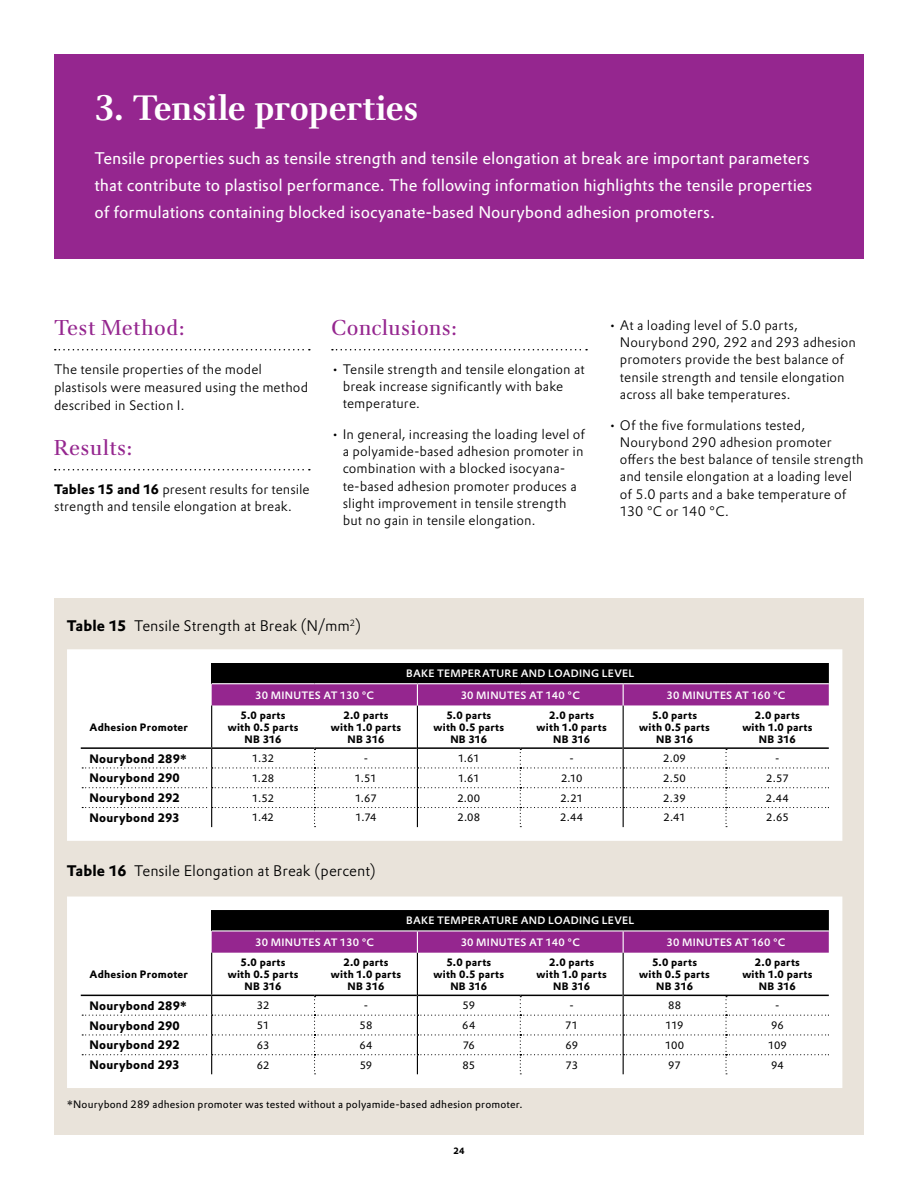
<style>
.page{position:relative;width:918px;height:1188px;background:#fff}
.page>*{position:absolute;margin:0;border:0;box-sizing:border-box;transform-origin:0 0}
.t1{font:500 34.5px "Evonik Antares";letter-spacing:-.015em;color:#fff}
.t2{font:21px "Evonik Antares";color:#95268f}
.t3{font:16.5px/27px "Evonik Prokyon";color:#fff}
.t4{font:300 15px "Evonik Prokyon";letter-spacing:.005em;color:#000}
.t5{font:300 13.5px/17.2px "Evonik Prokyon";letter-spacing:.01em;color:#000}
.t6{font:700 12px "Evonik Prokyon";letter-spacing:.015em;color:#000}
.t7{font:700 10.5px/12px "Evonik Prokyon";letter-spacing:.015em;color:#000;text-align:center}
.t8{font:10.5px "Evonik Prokyon";letter-spacing:.015em;color:#000}
.t9{font:500 10.5px "Evonik Prokyon";letter-spacing:.03em;color:#fff}
.t10{font:700 9px "Evonik Prokyon";color:#000}
.s1{font-weight:700}
</style>
<div class="page">
<svg style="left:55px;top:349px;width:255px;height:1px"></svg>
<svg style="left:55px;top:469px;width:255px;height:1px"></svg>
<svg style="left:332px;top:349px;width:255px;height:1px"></svg>
<div style="left:54px;top:598px;width:810px;height:537px;background:#e9e3da"></div>
<svg style="left:67px;top:649px;width:776px;height:192px;background:#dcd2dc"></svg>
<svg style="left:67px;top:896px;width:776px;height:192px;background:#dcd2db"></svg>
<div style="left:54px;top:54px;width:810px;height:204px;background:#95268f"></div>
<h1 class="t1" style="left:94px;top:78px;width:326px">3. Tensile properties</h1>
<p class="t3" style="left:94px;top:143px;width:719px">Tensile properties such as tensile strength and tensile elongation at break are important parameters that contribute to plastisol performance. The following information highlights the tensile properties of formulations containing blocked isocyanate-based Nourybond adhesion promoters.</p>
<h2 class="t2" style="left:54px;top:311px;width:133px">Test Method:</h2>
<p class="t5" style="left:54px;top:360px;width:256px;line-height:18px">The tensile properties of the model plastisols were measured using the method described in Section I.</p>
<h2 class="t2" style="left:54px;top:431px;width:81px">Results:</h2>
<p class="t5" style="left:54px;top:479px;width:257px"><span class="s1">Tables 15 and 16</span> present results for tensile strength and tensile elongation at break.</p>
<h2 class="t2" style="left:331px;top:311px;width:128px">Conclusions:</h2>
<p class="t5" style="left:343px;top:359px;width:244px;text-indent:-12px">• Tensile strength and tensile elongation at break increase significantly with bake temperature.</p>
<p class="t5" style="left:343px;top:425px;width:244px;text-indent:-12px">• In general, increasing the loading level of a polyamide-based adhesion promoter in combination with a blocked isocyana&shy;te-based adhesion promoter produces a slight improvement in tensile strength but no gain in tensile elongation.</p>
<p class="t5" style="left:620px;top:316px;width:238px;text-indent:-12px">• At a loading level of 5.0 parts, Nourybond 290, 292 and 293 adhesion promoters provide the best balance of tensile strength and tensile elongation across all bake temperatures.</p>
<p class="t5" style="left:620px;top:415px;width:245px;text-indent:-12px">• Of the five formulations tested, Nourybond 290 adhesion promoter offers the best balance of tensile strength and tensile elongation at a loading level of 5.0 parts and a bake temperature of 130 °C or 140 °C.</p>
<p class="t4" style="left:67px;top:614px;width:296px"><span class="s1">Table 15</span> Tensile Strength at Break (N/mm<sup>2</sup>)</p>
<p class="t9" style="left:406px;top:665px;width:40px">BAKE TEMPE</p>
<p class="t9" style="left:474px;top:665px;width:141px">RATURE AND LOADI NG LEVEL</p>
<p class="t9" style="left:255px;top:687px;width:120px">30 MI NUTES AT 130 °C</p>
<p class="t9" style="left:461px;top:687px;width:121px">30 MI NUTES AT 140 °C</p>
<p class="t9" style="left:667px;top:687px;width:120px">30 MI NUTES AT 160 °C</p>
<p class="t7" style="left:90px;top:720px;width:100px">Adhesion Promoter</p>
<p class="t7" style="left:228px;top:708px;width:72px">5.0 parts<br>with 0.5 parts<br>NB 316</p>
<p class="t7" style="left:331px;top:708px;width:72px">2.0 parts with 1.0 parts<br>NB 316</p>
<p class="t7" style="left:433px;top:708px;width:72px">5.0 parts<br>with 0.5 parts<br>NB 316</p>
<p class="t7" style="left:537px;top:708px;width:72px">2.0 parts with 1.0 parts<br>NB 316</p>
<p class="t7" style="left:639px;top:708px;width:72px">5.0 parts<br>with 0.5 parts<br>NB 316</p>
<p class="t7" style="left:742px;top:708px;width:72px">2.0 parts with 1.0 parts<br>NB 316</p>
<p class="t6" style="left:90px;top:749px;width:99px">Nourybond 289*</p>
<p class="t8" style="left:252px;top:750px;width:24px">1.32</p>
<p class="t8" style="left:364px;top:750px;width:6px">-</p>
<p class="t8" style="left:458px;top:750px;width:23px">1.61</p>
<p class="t8" style="left:570px;top:750px;width:6px">-</p>
<p class="t8" style="left:663px;top:750px;width:24px">2.09</p>
<p class="t8" style="left:775px;top:750px;width:6px">-</p>
<p class="t6" style="left:90px;top:768px;width:92px">Nourybond 290</p>
<p class="t8" style="left:252px;top:770px;width:24px">1.28</p>
<p class="t8" style="left:355px;top:770px;width:24px">1.51</p>
<p class="t8" style="left:458px;top:770px;width:23px">1.61</p>
<p class="t8" style="left:561px;top:770px;width:23px">2.10</p>
<p class="t8" style="left:663px;top:770px;width:24px">2.50</p>
<p class="t8" style="left:766px;top:770px;width:24px">2.57</p>
<p class="t6" style="left:90px;top:788px;width:92px">Nourybond 292</p>
<p class="t8" style="left:252px;top:790px;width:23px">1.52</p>
<p class="t8" style="left:355px;top:790px;width:23px">1.67</p>
<p class="t8" style="left:457px;top:790px;width:24px">2.00</p>
<p class="t8" style="left:560px;top:790px;width:24px">2.21</p>
<p class="t8" style="left:663px;top:790px;width:24px">2.39</p>
<p class="t8" style="left:766px;top:790px;width:25px">2.44</p>
<p class="t6" style="left:90px;top:808px;width:91px">Nourybond 293</p>
<p class="t8" style="left:252px;top:810px;width:23px">1.42</p>
<p class="t8" style="left:355px;top:810px;width:23px">1.74</p>
<p class="t8" style="left:458px;top:810px;width:24px">2.08</p>
<p class="t8" style="left:560px;top:810px;width:25px">2.44</p>
<p class="t8" style="left:663px;top:810px;width:24px">2.41</p>
<p class="t8" style="left:766px;top:810px;width:24px">2.65</p>
<p class="t4" style="left:67px;top:859px;width:310px"><span class="s1">Table 16</span> Tensile Elongation at Break (percent)</p>
<p class="t9" style="left:406px;top:912px;width:40px">BAKE TEMPE</p>
<p class="t9" style="left:474px;top:912px;width:141px">RATURE AND LOADI NG LEVEL</p>
<p class="t9" style="left:255px;top:934px;width:120px">30 MI NUTES AT 130 °C</p>
<p class="t9" style="left:461px;top:934px;width:121px">30 MI NUTES AT 140 °C</p>
<p class="t9" style="left:667px;top:934px;width:120px">30 MI NUTES AT 160 °C</p>
<p class="t7" style="left:90px;top:967px;width:100px">Adhesion Promoter</p>
<p class="t7" style="left:228px;top:955px;width:72px">5.0 parts<br>with 0.5 parts<br>NB 316</p>
<p class="t7" style="left:331px;top:955px;width:72px">2.0 parts with 1.0 parts<br>NB 316</p>
<p class="t7" style="left:433px;top:955px;width:72px">5.0 parts<br>with 0.5 parts<br>NB 316</p>
<p class="t7" style="left:537px;top:955px;width:72px">2.0 parts with 1.0 parts<br>NB 316</p>
<p class="t7" style="left:639px;top:955px;width:72px">5.0 parts<br>with 0.5 parts<br>NB 316</p>
<p class="t7" style="left:742px;top:955px;width:72px">2.0 parts with 1.0 parts<br>NB 316</p>
<p class="t6" style="left:90px;top:996px;width:99px">Nourybond 289*</p>
<p class="t8" style="left:257px;top:997px;width:14px">32</p>
<p class="t8" style="left:364px;top:997px;width:6px">-</p>
<p class="t8" style="left:463px;top:997px;width:14px">59</p>
<p class="t8" style="left:570px;top:997px;width:6px">-</p>
<p class="t8" style="left:668px;top:997px;width:14px">88</p>
<p class="t8" style="left:775px;top:997px;width:6px">-</p>
<p class="t6" style="left:90px;top:1016px;width:92px">Nourybond 290</p>
<p class="t8" style="left:257px;top:1017px;width:14px">51</p>
<p class="t8" style="left:360px;top:1017px;width:14px">58</p>
<p class="t8" style="left:462px;top:1017px;width:15px">64</p>
<p class="t8" style="left:565px;top:1017px;width:14px">71</p>
<p class="t8" style="left:666px;top:1017px;width:19px">119</p>
<p class="t8" style="left:771px;top:1017px;width:14px">96</p>
<p class="t6" style="left:90px;top:1035px;width:92px">Nourybond 292</p>
<p class="t8" style="left:257px;top:1037px;width:14px">63</p>
<p class="t8" style="left:359px;top:1037px;width:15px">64</p>
<p class="t8" style="left:463px;top:1037px;width:14px">76</p>
<p class="t8" style="left:565px;top:1037px;width:14px">69</p>
<p class="t8" style="left:665px;top:1037px;width:21px">100</p>
<p class="t8" style="left:768px;top:1037px;width:20px">109</p>
<p class="t6" style="left:90px;top:1055px;width:91px">Nourybond 293</p>
<p class="t8" style="left:257px;top:1057px;width:14px">62</p>
<p class="t8" style="left:360px;top:1057px;width:14px">59</p>
<p class="t8" style="left:462px;top:1057px;width:14px">85</p>
<p class="t8" style="left:565px;top:1057px;width:14px">73</p>
<p class="t8" style="left:668px;top:1057px;width:14px">97</p>
<p class="t8" style="left:771px;top:1057px;width:14px">94</p>
<p class="t8" style="left:67px;top:1097px;width:457px">*Nourybond 289 adhesion promoter was tested without a polyamide-based adhesion promoter.</p>
<p class="t10" style="left:453px;top:1143px;width:13px">24</p>
</div>
